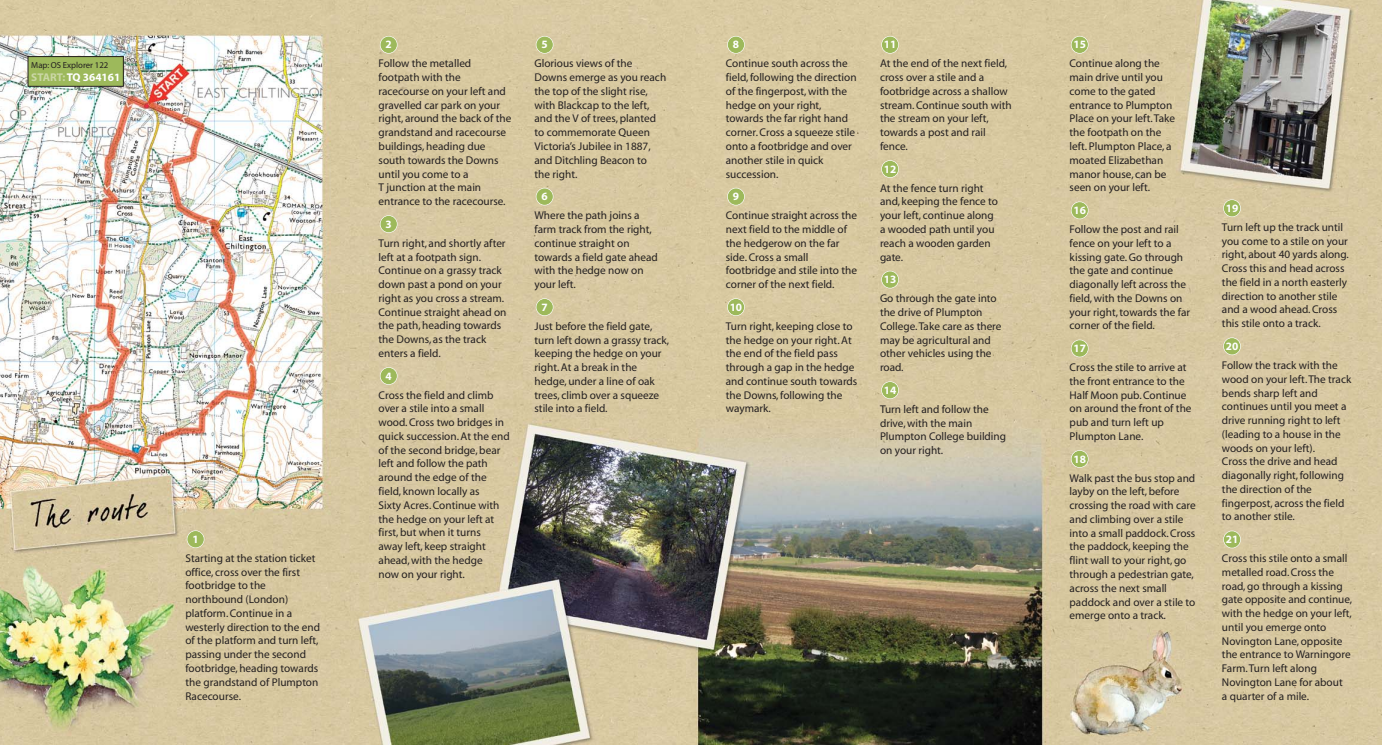
<style>
.page{position:relative;width:1382px;height:745px;background:#fff}
.page>*{position:absolute;margin:0;border:0;box-sizing:border-box;transform-origin:0 0}
.t1{font:11.25px/13.8px "Myriad";color:#231f20}
.t2{font:11.25px "Myriad Bold Norm";letter-spacing:-.005em;color:#fff}
.t3{font:8.75px "Myriad";color:#231f20}
.s1{color:#cbd7a6}
</style>
<div class="page">
<img style="left:0;top:0;width:1382px;height:744px">
<div style="left:1223px;top:530px;width:18px;height:17px;background:#9db95b;border-radius:50%"></div>
<div style="left:1223px;top:530px;width:18px;height:18px;border:1px solid #fff;border-radius:50%"></div>
<div style="left:1223px;top:337px;width:18px;height:17px;background:#9db95b;border-radius:50%"></div>
<div style="left:1223px;top:337px;width:18px;height:18px;border:1px solid #fff;border-radius:50%"></div>
<div style="left:1223px;top:199px;width:18px;height:18px;background:#9db95b;border-radius:50%"></div>
<div style="left:1223px;top:199px;width:18px;height:18px;border:1px solid #fff;border-radius:50%"></div>
<div style="left:187px;top:530px;width:17px;height:17px;background:#9db95b;border-radius:50%"></div>
<div style="left:187px;top:530px;width:17px;height:17px;border:1px solid #fff;border-radius:50%"></div>
<div style="left:380px;top:367px;width:17px;height:17px;background:#9db95b;border-radius:50%"></div>
<div style="left:380px;top:367px;width:18px;height:17px;border:1px solid #fff;border-radius:50%"></div>
<div style="left:380px;top:215px;width:17px;height:17px;background:#9db95b;border-radius:50%"></div>
<div style="left:380px;top:215px;width:18px;height:18px;border:1px solid #fff;border-radius:50%"></div>
<div style="left:380px;top:36px;width:17px;height:17px;background:#9db95b;border-radius:50%"></div>
<div style="left:380px;top:36px;width:18px;height:18px;border:1px solid #fff;border-radius:50%"></div>
<div style="left:536px;top:298px;width:17px;height:17px;background:#9db95b;border-radius:50%"></div>
<div style="left:536px;top:298px;width:17px;height:18px;border:1px solid #fff;border-radius:50%"></div>
<div style="left:536px;top:188px;width:17px;height:17px;background:#9db95b;border-radius:50%"></div>
<div style="left:536px;top:188px;width:17px;height:17px;border:1px solid #fff;border-radius:50%"></div>
<div style="left:536px;top:36px;width:17px;height:17px;background:#9db95b;border-radius:50%"></div>
<div style="left:536px;top:36px;width:17px;height:18px;border:1px solid #fff;border-radius:50%"></div>
<div style="left:881px;top:381px;width:18px;height:17px;background:#9db95b;border-radius:50%"></div>
<div style="left:881px;top:381px;width:18px;height:18px;border:1px solid #fff;border-radius:50%"></div>
<div style="left:881px;top:271px;width:18px;height:17px;background:#9db95b;border-radius:50%"></div>
<div style="left:881px;top:270px;width:18px;height:18px;border:1px solid #fff;border-radius:50%"></div>
<div style="left:881px;top:160px;width:18px;height:17px;background:#9db95b;border-radius:50%"></div>
<div style="left:881px;top:160px;width:18px;height:18px;border:1px solid #fff;border-radius:50%"></div>
<div style="left:881px;top:36px;width:18px;height:17px;background:#9db95b;border-radius:50%"></div>
<div style="left:881px;top:36px;width:18px;height:18px;border:1px solid #fff;border-radius:50%"></div>
<div style="left:727px;top:298px;width:17px;height:17px;background:#9db95b;border-radius:50%"></div>
<div style="left:727px;top:298px;width:18px;height:18px;border:1px solid #fff;border-radius:50%"></div>
<div style="left:727px;top:188px;width:17px;height:17px;background:#9db95b;border-radius:50%"></div>
<div style="left:727px;top:188px;width:18px;height:17px;border:1px solid #fff;border-radius:50%"></div>
<div style="left:727px;top:36px;width:17px;height:17px;background:#9db95b;border-radius:50%"></div>
<div style="left:727px;top:36px;width:18px;height:18px;border:1px solid #fff;border-radius:50%"></div>
<div style="left:1071px;top:450px;width:17px;height:17px;background:#9db95b;border-radius:50%"></div>
<div style="left:1071px;top:450px;width:17px;height:17px;border:1px solid #fff;border-radius:50%"></div>
<div style="left:1071px;top:340px;width:17px;height:17px;background:#9db95b;border-radius:50%"></div>
<div style="left:1071px;top:339px;width:17px;height:18px;border:1px solid #fff;border-radius:50%"></div>
<div style="left:1071px;top:202px;width:17px;height:17px;background:#9db95b;border-radius:50%"></div>
<div style="left:1071px;top:201px;width:17px;height:18px;border:1px solid #fff;border-radius:50%"></div>
<div style="left:1071px;top:36px;width:17px;height:17px;background:#9db95b;border-radius:50%"></div>
<div style="left:1071px;top:36px;width:17px;height:18px;border:1px solid #fff;border-radius:50%"></div>
<div style="left:28px;top:57px;width:95px;height:29px;background:#9db95b"></div>
<div style="left:28px;top:56px;width:96px;height:30px;border:1px solid #231f20"></div>
<p class="t3" style="left:31px;top:62px;width:79px">Map: OS Explorer 122</p>
<p class="t2" style="left:31px;top:73px;width:90px"><span class="s1">START:</span>TQ 364161</p>
<p class="t2" style="left:192px;top:534px;width:8px">1</p>
<p class="t1" style="left:185px;top:551px;width:136px">Starting at the station ticket office, cross over the first footbridge to the northbound (London) platform. Continue in a westerly direction to the end of the platform and turn left, passing under the second footbridge, heading towards the grandstand of Plumpton<br>Racecourse.</p>
<p class="t2" style="left:386px;top:40px;width:8px">2</p>
<p class="t2" style="left:541px;top:40px;width:8px">5</p>
<p class="t2" style="left:733px;top:40px;width:8px">8</p>
<p class="t2" style="left:884px;top:40px;width:14px">11</p>
<p class="t2" style="left:1073px;top:40px;width:14px">15</p>
<p class="t1" style="left:379px;top:57px;width:134px">Follow the metalled footpath with the racecourse on your left and gravelled car park on your right, around the back of the grandstand and racecourse buildings, heading due south towards the Downs until you come to a<br>T junction at the main entrance to the racecourse.</p>
<p class="t1" style="left:379px;top:237px;width:129px">Turn right, and shortly after left at a footpath sign.<br>Continue on a grassy track down past a pond on your right as you cross a stream.<br>Continue straight ahead on the path, heading towards the Downs, as the track enters a field.</p>
<p class="t1" style="left:379px;top:388px;width:133px">Cross the field and climb over a stile into a small wood. Cross two bridges in quick succession. At the end of the second bridge, bear left and follow the path around the edge of the field, known locally as<br>Sixty Acres. Continue with the hedge on your left at first, but when it turns<br>away left, keep straight ahead, with the hedge<br>now on your right.</p>
<p class="t2" style="left:386px;top:219px;width:8px">3</p>
<p class="t2" style="left:386px;top:371px;width:8px">4</p>
<p class="t1" style="left:534px;top:57px;width:133px">Glorious views of the<br>Downs emerge as you reach the top of the slight rise, with Blackcap to the left, and the V of trees, planted to commemorate Queen<br>Victoria’s Jubilee in 1887, and Ditchling Beacon to<br>the right.</p>
<p class="t1" style="left:534px;top:209px;width:125px">Where the path joins a farm track from the right, continue straight on towards a field gate ahead with the hedge now on your left.</p>
<p class="t1" style="left:534px;top:319px;width:136px">Just before the field gate, turn left down a grassy track, keeping the hedge on your right. At a break in the hedge, under a line of oak trees, climb over a squeeze stile into a field.</p>
<p class="t2" style="left:541px;top:192px;width:8px">6</p>
<p class="t2" style="left:541px;top:302px;width:8px">7</p>
<p class="t1" style="left:726px;top:57px;width:132px">Continue south across the field, following the direction of the fingerpost, with the hedge on your right, towards the far right hand corner. Cross a squeeze stile onto a footbridge and over another stile in quick succession.</p>
<p class="t1" style="left:726px;top:209px;width:133px">Continue straight across the next field to the middle of the hedgerow on the far side. Cross a small footbridge and stile into the corner of the next field.</p>
<p class="t1" style="left:726px;top:319px;width:133px">Turn right, keeping close to the hedge on your right. At the end of the field pass through a gap in the hedge and continue south towards the Downs, following the waymark.</p>
<p class="t2" style="left:733px;top:192px;width:8px">9</p>
<p class="t2" style="left:730px;top:302px;width:14px">10</p>
<p class="t1" style="left:880px;top:57px;width:133px">At the end of the next field, cross over a stile and a footbridge across a shallow stream. Continue south with the stream on your left, towards a post and rail fence.</p>
<p class="t1" style="left:880px;top:182px;width:120px">At the fence turn right and, keeping the fence to your left, continue along a wooded path until you reach a wooden garden gate.</p>
<p class="t1" style="left:880px;top:292px;width:123px">Go through the gate into the drive of Plumpton<br>College.Take care as there may be agricultural and other vehicles using the road.</p>
<p class="t1" style="left:880px;top:402px;width:128px">Turn left and follow the drive, with the main<br>Plumpton College building on your right.</p>
<p class="t2" style="left:884px;top:164px;width:14px">12</p>
<p class="t2" style="left:884px;top:275px;width:14px">13</p>
<p class="t2" style="left:884px;top:385px;width:14px">14</p>
<p class="t1" style="left:1070px;top:57px;width:107px">Continue along the main drive until you come to the gated entrance to Plumpton<br>Place on your left.Take the footpath on the left. Plumpton Place, a moated Elizabethan manor house, can be seen on your left.</p>
<p class="t1" style="left:1070px;top:223px;width:122px">Follow the post and rail fence on your left to a kissing gate. Go through the gate and continue diagonally left across the field, with the Downs on your right, towards the far corner of the field.</p>
<p class="t1" style="left:1070px;top:361px;width:123px">Cross the stile to arrive at the front entrance to the<br>Half Moon pub. Continue on around the front of the pub and turn left up<br>Plumpton Lane.</p>
<p class="t1" style="left:1070px;top:471px;width:128px">Walk past the bus stop and layby on the left, before crossing the road with care and climbing over a stile into a small paddock. Cross the paddock, keeping the flint wall to your right, go through a pedestrian gate, across the next small paddock and over a stile to emerge onto a track.</p>
<p class="t2" style="left:1073px;top:206px;width:14px">16</p>
<p class="t2" style="left:1073px;top:344px;width:14px">17</p>
<p class="t2" style="left:1073px;top:454px;width:14px">18</p>
<p class="t2" style="left:1226px;top:203px;width:14px">19</p>
<p class="t1" style="left:1222px;top:221px;width:128px">Turn left up the track until you come to a stile on your right, about 40 yards along.<br>Cross this and head across the field in a north easterly direction to another stile and a wood ahead. Cross this stile onto a track.</p>
<p class="t1" style="left:1222px;top:359px;width:131px">Follow the track with the wood on your left.The track bends sharp left and continues until you meet a drive running right to left (leading to a house in the woods on your left).<br>Cross the drive and head diagonally right, following the direction of the fingerpost, across the field to another stile.</p>
<p class="t1" style="left:1222px;top:552px;width:132px">Cross this stile onto a small metalled road. Cross the road, go through a kissing gate opposite and continue, with the hedge on your left, until you emerge onto<br>Novington Lane, opposite the entrance to Warningore<br>Farm.Turn left along<br>Novington Lane for about<br>a quarter of a mile.</p>
<p class="t2" style="left:1226px;top:341px;width:14px">20</p>
<p class="t2" style="left:1226px;top:534px;width:14px">21</p>
</div>
